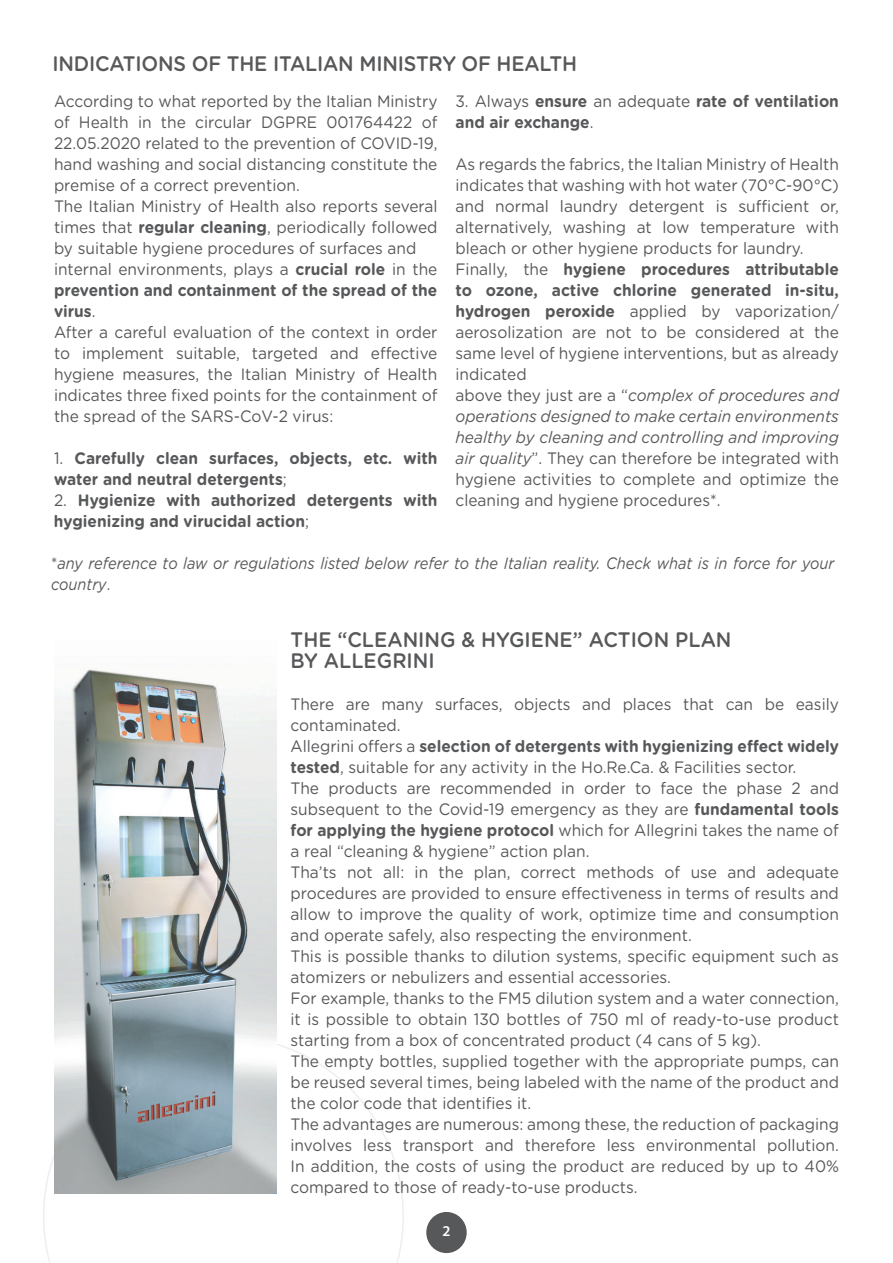
<style>
.page{position:relative;width:893px;height:1263px;background:#fff}
.page>*{position:absolute;margin:0;border:0;box-sizing:border-box;transform-origin:0 0}
.t1{font:500 21px/21px "Gotham Rounded";letter-spacing:-.01em;color:#57585a;scale:.94 1}
.t2{font:16.5px/21px "Gotham Rounded";color:#57585a;scale:.94 1}
.t3{font:700 16.5px/21px "Gotham Rounded";color:#57585a;scale:.94 1}
.t4{font:italic 16.5px/21px "Gotham Rounded";color:#57585a;scale:.89 1}
.t5{font:600 15px "Myriad Pro";color:#fff}
.s1{font-weight:700}
.s2{font-weight:400}
.s3{font-style:italic}
.s4{font-style:normal}
</style>
<div class="page">
<div style="left:426px;top:1212px;width:41px;height:41px;background:#57585a;border-radius:50%"></div>
<svg style="left:43px;top:1035px;width:361px;height:228px"></svg>
<img style="left:54px;top:669px;width:222px;height:524px">
<p class="t1" style="left:52px;top:52px;width:560px">INDICATIONS OF THE ITALIAN MINISTRY OF HEALTH</p>
<p class="t2" style="left:54px;top:90px;width:409px">According to what reported by the Italian Ministry of Health in the circular DGPRE 001764422 of 22.05.2020 related to the prevention of COVID-19, hand washing and social distancing constitute the premise of a correct prevention.<br>The Italian Ministry of Health also reports several times that <span class="s1">regular cleaning</span>, periodically followed by suitable hygiene procedures of surfaces and internal environments, plays a <span class="s1">crucial role</span> in the <span class="s1">prevention and containment of the spread of the virus</span>.<br>After a careful evaluation of the context in order to implement suitable, targeted and effective hygiene measures, the Italian Ministry of Health indicates three fixed points for the containment of the spread of the SARS-CoV-2 virus:</p>
<p class="t3" style="left:54px;top:447px;width:409px"><span class="s2">1.</span> Carefully clean surfaces, objects, etc. with water and neutral detergents<span class="s2">;</span></p>
<p class="t3" style="left:54px;top:489px;width:409px"><span class="s2">2.</span> Hygienize with authorized detergents with hygienizing and virucidal action<span class="s2">;</span></p>
<p class="t3" style="left:455px;top:90px;width:409px"><span class="s2">3. Always</span> ensure <span class="s2">an adequate</span> rate of ventilation and air exchange<span class="s2">.</span></p>
<p class="t2" style="left:455px;top:153px;width:409px">As regards the fabrics, the Italian Ministry of Health indicates that washing with hot water (70°C-90°C) and normal laundry detergent is sufficient or, alternatively, washing at low temperature with bleach or other hygiene products for laundry.<br>Finally, the <span class="s1">hygiene procedures attributable to ozone, active chlorine generated in-situ, hydrogen peroxide</span> applied by vaporization/ aerosolization are not to be considered at the same level of hygiene interventions, but as already indicated<br>above they just are a “<span class="s3">complex of procedures and operations designed to make certain environments healthy by cleaning and controlling and improving air quality</span>”. They can therefore be integrated with hygiene activities to complete and optimize the cleaning and hygiene procedures*.</p>
<p class="t4" style="left:51px;top:552px;width:882px"><span class="s4">*</span>any reference to law or regulations listed below refer to the Italian reality. Check what is in force for your country<span class="s4">.</span></p>
<p class="t1" style="left:291px;top:628px;width:471px">THE “CLEANING &amp; HYGIENE” ACTION PLAN<br>BY ALLEGRINI</p>
<p class="t2" style="left:291px;top:692px;width:585px">There are many surfaces, objects and places that can be easily contaminated.<br>Allegrini offers a <span class="s1">selection of detergents with hygienizing effect widely tested</span>, suitable for any activity in the Ho.Re.Ca. &amp; Facilities sector.<br>The products are recommended in order to face the phase 2 and subsequent to the Covid-19 emergency as they are <span class="s1">fundamental tools for applying the hygiene protocol</span> which for Allegrini takes the name of a real “cleaning &amp; hygiene” action plan.<br>Tha’ts not all: in the plan, correct methods of use and adequate procedures are provided to ensure effectiveness in terms of results and allow to improve the quality of work, optimize time and consumption and operate safely, also respecting the environment.<br>This is possible thanks to dilution systems, specific equipment such as atomizers or nebulizers and essential accessories.<br>For example, thanks to the FM5 dilution system and a water connection, it is possible to obtain 130 bottles of 750 ml of ready-to-use product starting from a box of concentrated product (4 cans of 5 kg).<br>The empty bottles, supplied together with the appropriate pumps, can be reused several times, being labeled with the name of the product and the color code that identifies it.<br>The advantages are numerous: among these, the reduction of packaging involves less transport and therefore less environmental pollution.<br>In addition, the costs of using the product are reduced by up to 40% compared to those of ready-to-use products.</p>
<p class="t5" style="left:442px;top:1222px;width:10px">2</p>
</div>
